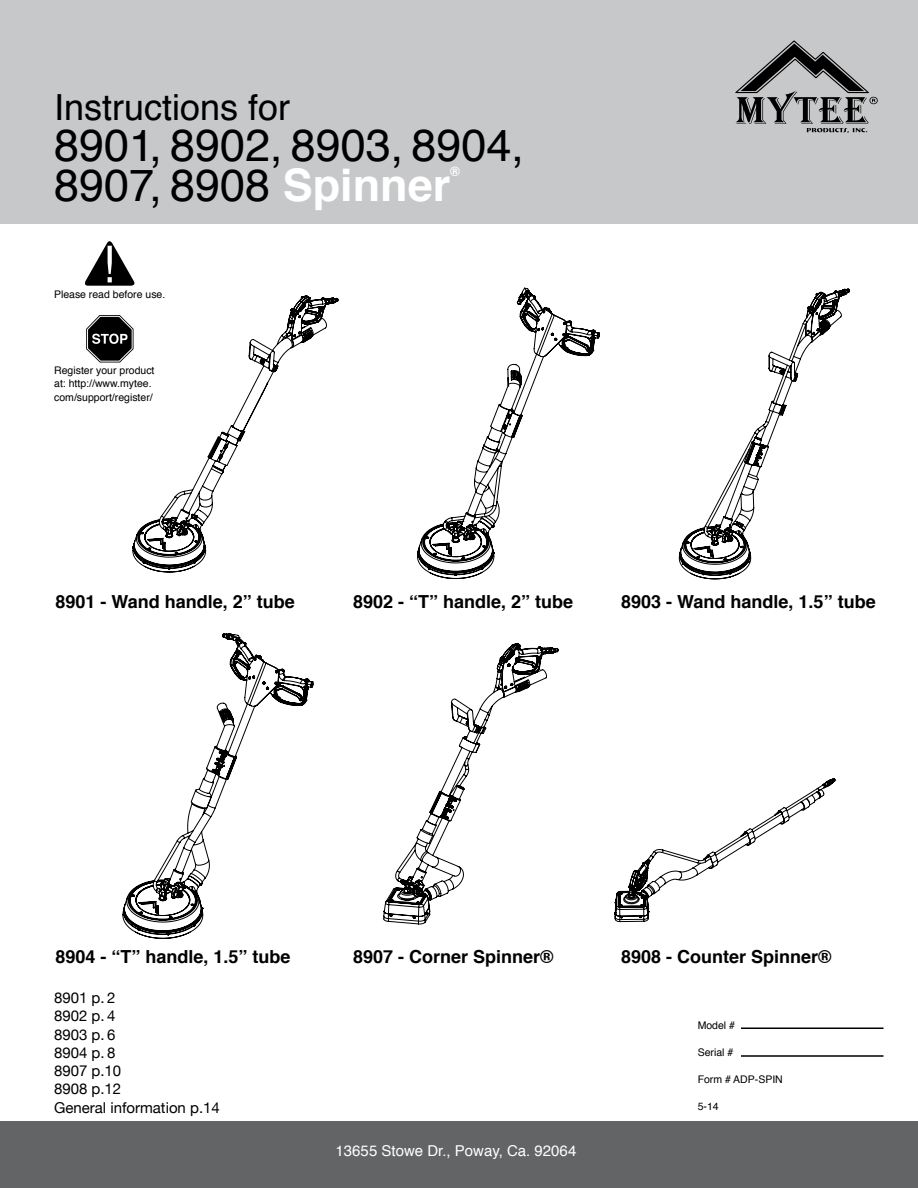
<style>
.page{position:relative;width:918px;height:1188px;background:#fff}
.page>*{position:absolute;margin:0;border:0;box-sizing:border-box;transform-origin:0 0}
.t1{font:45px/40.5px "Helvetica";color:#000}
.t2{font:36px "Helvetica";color:#000}
.t3{font:700 18px "Helvetica";color:#000}
.t4{font:15px/18.3px "Helvetica Neue";color:#000}
.t5{font:15px "Helvetica";color:#fff}
.t6{font:700 13.05px "Helvetica";color:#fff}
.t7{font:10.5px/13.5px "Helvetica";color:#000}
.s1{font-weight:700;color:#fff}
</style>
<div class="page">
<div style="left:0;top:0;width:918px;height:223px;background:#c7c8ca"></div>
<svg style="left:735px;top:40px;width:143px;height:93px"></svg>
<div style="left:0;top:1122px;width:918px;height:66px;background:#636466"></div>
<hr style="left:741px;top:1028px;width:143px;height:1px;background:#000">
<hr style="left:741px;top:1055px;width:143px;height:2px;background:#000">
<svg style="left:85px;top:241px;width:50px;height:45px"></svg>
<svg style="left:86px;top:315px;width:47px;height:48px"></svg>
<svg style="left:615px;top:778px;width:220px;height:145px"></svg>
<svg style="left:679px;top:289px;width:171px;height:290px"></svg>
<svg style="left:133px;top:296px;width:205px;height:276px"></svg>
<svg style="left:417px;top:288px;width:183px;height:291px"></svg>
<svg style="left:123px;top:633px;width:191px;height:306px"></svg>
<svg style="left:383px;top:643px;width:176px;height:281px"></svg>
<h2 class="t2" style="left:54px;top:80px;width:238px">Instructions for</h2>
<h1 class="t1" style="left:54px;top:126px;width:471px">8901, 8902, 8903, 8904,<br>8907, 8908 <span class="s1">Spinner</span></h1>
<p class="t6" style="left:450px;top:160px;width:11px">®</p>
<p class="t7" style="left:54px;top:288px;width:113px">Please read before use.</p>
<p class="t7" style="left:54px;top:363px;width:102px">Register your product at: http://www.mytee. com/support/register/</p>
<p class="t3" style="left:55px;top:587px;width:241px">8901 - Wand handle, 2” tube</p>
<p class="t3" style="left:353px;top:587px;width:222px">8902 - “T” handle, 2” tube</p>
<p class="t3" style="left:621px;top:587px;width:256px">8903 - Wand handle, 1.5” tube</p>
<p class="t3" style="left:55px;top:942px;width:237px">8904 - “T” handle, 1.5” tube</p>
<p class="t3" style="left:353px;top:942px;width:202px">8907 - Corner Spinner®</p>
<p class="t4" style="left:54px;top:989px;width:167px">8901 p. 2<br>8902 p. 4<br>8903 p. 6<br>8904 p. 8<br>8907 p.10<br>8908 p.12<br>General information p.14</p>
<p class="t5" style="left:336px;top:1139px;width:242px">13655 Stowe Dr., Poway, Ca. 92064</p>
<p class="t3" style="left:621px;top:942px;width:212px">8908 - Counter Spinner®</p>
<p class="t7" style="left:698px;top:1019px;width:39px">Model #</p>
<p class="t7" style="left:698px;top:1046px;width:37px">Serial #</p>
<p class="t7" style="left:698px;top:1073px;width:87px">Form # ADP-SPIN</p>
<p class="t7" style="left:698px;top:1100px;width:23px">5-14</p>
</div>
